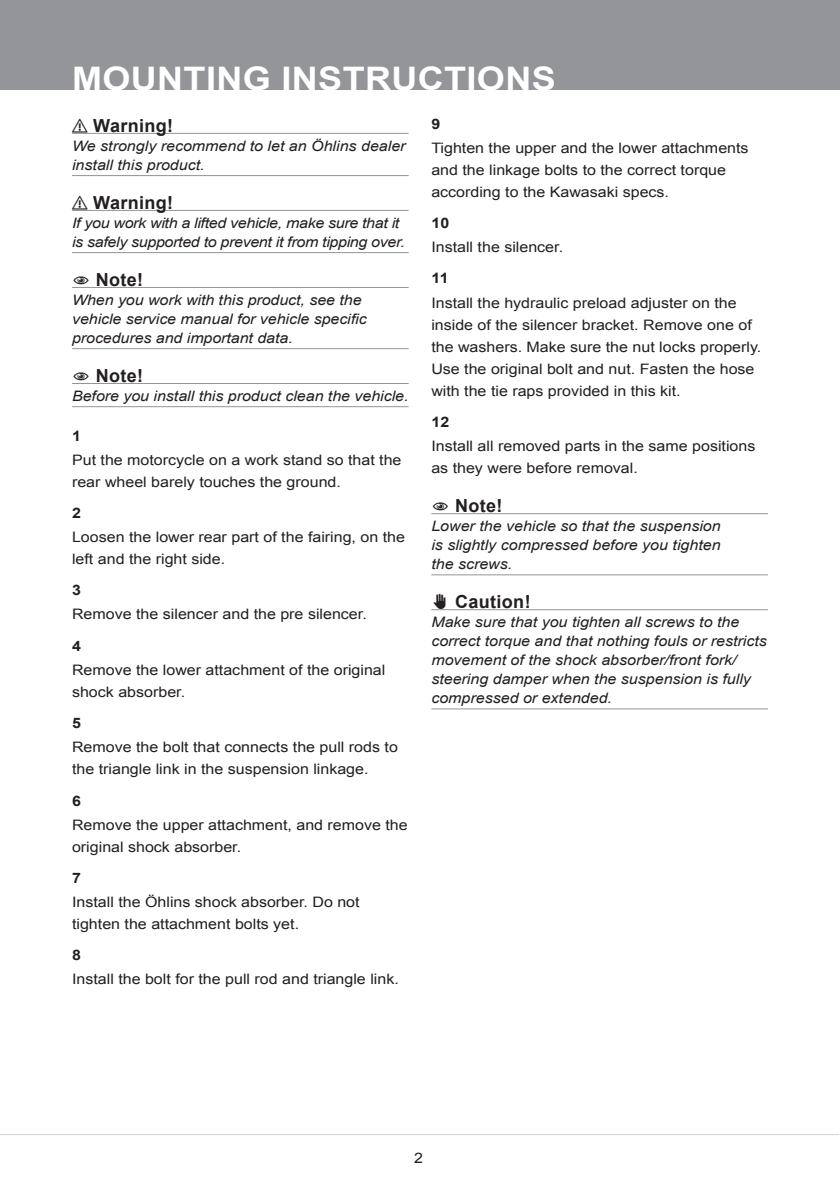
<style>
.page{position:relative;width:840px;height:1191px;background:#fff}
.page>*{position:absolute;margin:0;border:0;box-sizing:border-box;transform-origin:0 0}
.t1{font:700 32.4px "Arial";letter-spacing:.01em;color:#fff;scale:1.11 1}
.t2{font:700 18px "Arial";color:#231f20}
.t3{font:14.4px/22px "Arial";color:#231f20;scale:1.11 1}
.t4{font:italic 14.4px/19px "Arial";color:#231f20;scale:1.11 1}
.t5{font:italic 14.4px/19px "Arial";letter-spacing:-.02em;color:#231f20;scale:1.11 1}
.t6{font:700 14.4px "Arial";color:#231f20;scale:1.11 1}
</style>
<div class="page">
<div style="left:0;top:0;width:839px;height:90px;background:#939598"></div>
<hr style="left:0;top:1134px;width:838px;height:1px;background:#d1d2d4">
<hr style="left:72px;top:133px;width:336px;height:1px;background:#939598">
<hr style="left:72px;top:175px;width:336px;height:1px;background:#939598">
<hr style="left:72px;top:210px;width:336px;height:1px;background:#939598">
<hr style="left:72px;top:252px;width:336px;height:1px;background:#939598">
<hr style="left:72px;top:287px;width:336px;height:1px;background:#939598">
<hr style="left:72px;top:348px;width:336px;height:1px;background:#939598">
<hr style="left:72px;top:383px;width:336px;height:1px;background:#939598">
<hr style="left:72px;top:406px;width:336px;height:1px;background:#939598">
<hr style="left:431px;top:513px;width:336px;height:1px;background:#939598">
<hr style="left:431px;top:574px;width:336px;height:1px;background:#939598">
<hr style="left:431px;top:609px;width:336px;height:1px;background:#939598">
<hr style="left:431px;top:708px;width:336px;height:1px;background:#939598">
<h1 class="t1" style="left:72px;top:57px;width:207px">MOUNTING INS</h1>
<h1 class="t1" style="left:342px;top:57px;width:169px">TRUCTIONS</h1>
<p class="t2" style="left:72px;top:113px;width:47px">⚠ WARNING!</p>
<p class="t4" style="left:72px;top:136px;width:302px">We strongly recommend to let an Öhlins dealer install this product.</p>
<p class="t2" style="left:72px;top:190px;width:47px">⚠ WARNING!</p>
<p class="t5" style="left:72px;top:213px;width:301px">If you work with a lifted vehicle, make sure that it is safely supported to prevent it from tipping over.</p>
<p class="t2" style="left:109px;top:267px;width:36px">NOT E!</p>
<p class="t4" style="left:72px;top:290px;width:267px">When you work with this product, see the vehicle service manual for vehicle specific procedures and important data.</p>
<p class="t2" style="left:109px;top:363px;width:36px">NOT E!</p>
<p class="t4" style="left:72px;top:386px;width:304px">Before you install this product clean the vehicle.</p>
<p class="t6" style="left:431px;top:114px;width:10px">9</p>
<p class="t3" style="left:431px;top:137px;width:287px">Tighten the upper and the lower attachments and the linkage bolts to the correct torque according to the Kawasaki specs.</p>
<p class="t6" style="left:431px;top:213px;width:18px">10</p>
<p class="t3" style="left:431px;top:236px;width:120px">Install the silencer.</p>
<p class="t6" style="left:431px;top:269px;width:17px">11</p>
<p class="t3" style="left:431px;top:291px;width:298px">Install the hydraulic preload adjuster on the inside of the silencer bracket. Remove one of the washers. Make sure the nut locks properly.<br>Use the original bolt and nut. Fasten the hose with the tie raps provided in this kit.</p>
<p class="t6" style="left:431px;top:412px;width:18px">12</p>
<p class="t3" style="left:431px;top:435px;width:293px">Install all removed parts in the same positions as they were before removal.</p>
<p class="t2" style="left:468px;top:493px;width:36px">NOT E!</p>
<p class="t4" style="left:431px;top:516px;width:262px;text-align:justify">Lower the vehicle so that the suspension is slightly compressed before you tighten the screws.</p>
<p class="t2" style="left:431px;top:589px;width:28px">✋✋CAUTION!</p>
<p class="t4" style="left:431px;top:612px;width:304px">Make sure that you tighten all screws to the correct torque and that nothing fouls or restricts movement of the shock absorber/front fork/ steering damper when the suspension is fully compressed or extended.</p>
<p class="t6" style="left:72px;top:426px;width:10px">1</p>
<p class="t3" style="left:72px;top:449px;width:298px">Put the motorcycle on a work stand so that the rear wheel barely touches the ground.</p>
<p class="t6" style="left:72px;top:503px;width:10px">2</p>
<p class="t3" style="left:72px;top:526px;width:301px">Loosen the lower rear part of the fairing, on the left and the right side.</p>
<p class="t6" style="left:72px;top:581px;width:10px">3</p>
<p class="t3" style="left:72px;top:603px;width:267px">Remove the silencer and the pre silencer.</p>
<p class="t6" style="left:72px;top:636px;width:10px">4</p>
<p class="t3" style="left:72px;top:659px;width:284px">Remove the lower attachment of the original shock absorber.</p>
<p class="t6" style="left:72px;top:713px;width:10px">5</p>
<p class="t3" style="left:72px;top:736px;width:295px">Remove the bolt that connects the pull rods to the triangle link in the suspension linkage.</p>
<p class="t6" style="left:72px;top:791px;width:10px">6</p>
<p class="t3" style="left:72px;top:813px;width:304px">Remove the upper attachment, and remove the original shock absorber.</p>
<p class="t6" style="left:72px;top:868px;width:10px">7</p>
<p class="t3" style="left:72px;top:891px;width:260px">Install the Öhlins shock absorber. Do not tighten the attachment bolts yet.</p>
<p class="t6" style="left:72px;top:945px;width:10px">8</p>
<p class="t3" style="left:72px;top:968px;width:296px">Install the bolt for the pull rod and triangle link.</p>
<p class="t3" style="left:414px;top:1147px;width:10px">2</p>
</div>
